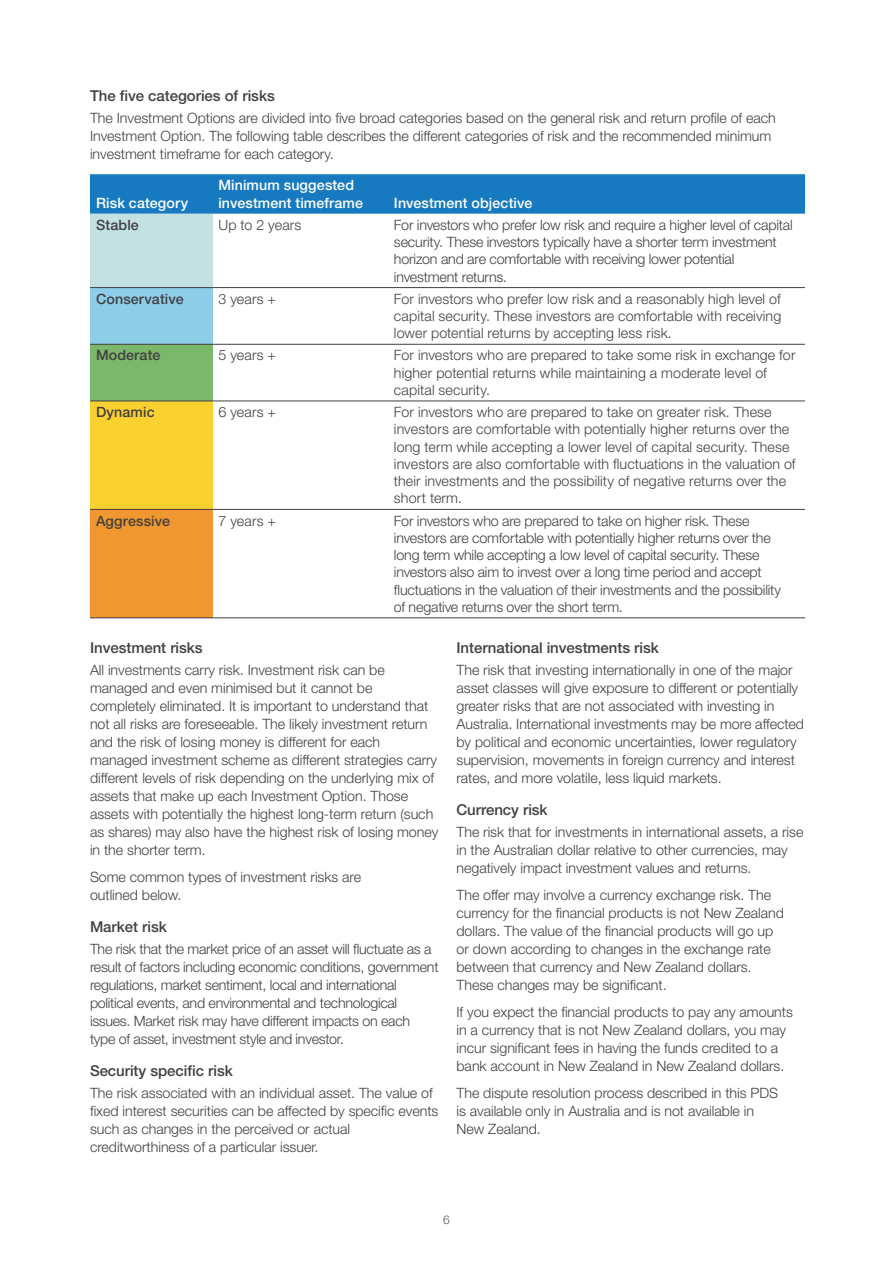
<style>
.page{position:relative;width:893px;height:1263px;background:#fff}
.page>*{position:absolute;margin:0;border:0;box-sizing:border-box;transform-origin:0 0}
.t1{font:500 15px "Helvetica Neue LT Std";letter-spacing:-.005em;color:#414042}
.t2{font:300 14.25px/18px "Helvetica Neue LT Std";letter-spacing:-.005em;color:#414042}
.t3{font:500 14.25px/17.2px "Helvetica Neue LT Std";letter-spacing:.01em;color:#fff}
.t4{font:500 14.25px "Helvetica Neue LT Std";letter-spacing:.01em;color:#414042}
.t5{font:300 12px "Helvetica Neue LT Std";color:#58595b}
</style>
<div class="page">
<div style="left:90px;top:174px;width:715px;height:40px;background:#177ac0"></div>
<div style="left:90px;top:214px;width:122px;height:74px;background:#c4e1e2"></div>
<div style="left:90px;top:288px;width:122px;height:56px;background:#8dcde8"></div>
<div style="left:90px;top:344px;width:122px;height:57px;background:#7bb86a"></div>
<div style="left:90px;top:401px;width:122px;height:108px;background:#fbd130"></div>
<div style="left:90px;top:509px;width:122px;height:109px;background:#f0972f"></div>
<hr style="left:90px;top:287px;width:122px;height:1px;background:#414042">
<hr style="left:212px;top:287px;width:176px;height:1px;background:#414042">
<hr style="left:388px;top:287px;width:417px;height:1px;background:#414042">
<hr style="left:90px;top:344px;width:122px;height:1px;background:#414042">
<hr style="left:212px;top:344px;width:176px;height:1px;background:#414042">
<hr style="left:388px;top:344px;width:417px;height:1px;background:#414042">
<hr style="left:90px;top:401px;width:122px;height:1px;background:#414042">
<hr style="left:212px;top:401px;width:176px;height:1px;background:#414042">
<hr style="left:388px;top:401px;width:417px;height:1px;background:#414042">
<hr style="left:90px;top:509px;width:122px;height:1px;background:#414042">
<hr style="left:212px;top:509px;width:176px;height:1px;background:#414042">
<hr style="left:388px;top:509px;width:417px;height:1px;background:#414042">
<hr style="left:90px;top:618px;width:122px;height:1px;background:#414042">
<hr style="left:212px;top:618px;width:176px;height:1px;background:#414042">
<hr style="left:388px;top:618px;width:417px;height:1px;background:#414042">
<p class="t1" style="left:90px;top:86px;width:186px">The five categories of risks</p>
<p class="t2" style="left:90px;top:109px;width:687px">The Investment Options are divided into five broad categories based on the general risk and return profile of each<br>Investment Option. The following table describes the different categories of risk and the recommended minimum investment timeframe for each category.</p>
<p class="t3" style="left:96px;top:194px;width:94px">Risk category</p>
<p class="t3" style="left:218px;top:177px;width:146px">Minimum suggested investment timeframe</p>
<p class="t3" style="left:394px;top:194px;width:140px">Investment objective</p>
<p class="t4" style="left:96px;top:216px;width:44px">Stable</p>
<p class="t2" style="left:218px;top:215px;width:84px">Up to 2 years</p>
<p class="t2" style="left:394px;top:216px;width:400px;line-height:17.2px">For investors who prefer low risk and require a higher level of capital security. These investors typically have a shorter term investment horizon and are comfortable with receiving lower potential investment returns.</p>
<p class="t4" style="left:96px;top:290px;width:89px">Conservative</p>
<p class="t2" style="left:218px;top:289px;width:59px">3 years +</p>
<p class="t2" style="left:394px;top:290px;width:389px;line-height:17.2px;text-align:justify">For investors who prefer low risk and a reasonably high level of capital security. These investors are comfortable with receiving lower potential returns by accepting less risk.</p>
<p class="t4" style="left:96px;top:347px;width:66px">Moderate</p>
<p class="t2" style="left:218px;top:346px;width:59px">5 years +</p>
<p class="t2" style="left:394px;top:346px;width:403px;line-height:17.2px">For investors who are prepared to take some risk in exchange for higher potential returns while maintaining a moderate level of capital security.</p>
<p class="t4" style="left:96px;top:404px;width:60px">Dynamic</p>
<p class="t2" style="left:218px;top:403px;width:59px">6 years +</p>
<p class="t2" style="left:394px;top:403px;width:403px;line-height:17.2px">For investors who are prepared to take on greater risk. These investors are comfortable with potentially higher returns over the long term while accepting a lower level of capital security. These investors are also comfortable with fluctuations in the valuation of their investments and the possibility of negative returns over the short term.</p>
<p class="t4" style="left:96px;top:512px;width:76px">Aggressive</p>
<p class="t2" style="left:218px;top:511px;width:59px">7 years +</p>
<p class="t2" style="left:394px;top:512px;width:389px;line-height:17.2px">For investors who are prepared to take on higher risk. These investors are comfortable with potentially higher returns over the long term while accepting a low level of capital security. These investors also aim to invest over a long time period and accept fluctuations in the valuation of their investments and the possibility of negative returns over the short term.</p>
<p class="t1" style="left:90px;top:638px;width:114px">Investment risks</p>
<p class="t2" style="left:90px;top:661px;width:350px">All investments carry risk. Investment risk can be managed and even minimised but it cannot be completely eliminated. It is important to understand that not all risks are foreseeable. The likely investment return and the risk of losing money is different for each managed investment scheme as different strategies carry different levels of risk depending on the underlying mix of assets that make up each Investment Option. Those assets with potentially the highest long-term return (such as shares) may also have the highest risk of losing money in the shorter term.</p>
<p class="t2" style="left:90px;top:868px;width:273px">Some common types of investment risks are outlined below.</p>
<p class="t1" style="left:90px;top:917px;width:78px">Market risk</p>
<p class="t2" style="left:90px;top:940px;width:350px">The risk that the market price of an asset will fluctuate as a result of factors including economic conditions, government regulations, market sentiment, local and international political events, and environmental and technological issues. Market risk may have different impacts on each type of asset, investment style and investor.</p>
<p class="t1" style="left:90px;top:1061px;width:144px">Security specific risk</p>
<p class="t2" style="left:90px;top:1084px;width:350px">The risk associated with an individual asset. The value of fixed interest securities can be affected by specific events such as changes in the perceived or actual creditworthiness of a particular issuer.</p>
<p class="t1" style="left:456px;top:638px;width:204px">International investments risk</p>
<p class="t2" style="left:456px;top:661px;width:349px">The risk that investing internationally in one of the major asset classes will give exposure to different or potentially greater risks that are not associated with investing in Australia. International investments may be more affected by political and economic uncertainties, lower regulatory supervision, movements in foreign currency and interest rates, and more volatile, less liquid markets.</p>
<p class="t1" style="left:456px;top:800px;width:93px">Currency risk</p>
<p class="t2" style="left:456px;top:823px;width:348px">The risk that for investments in international assets, a rise in the Australian dollar relative to other currencies, may negatively impact investment values and returns.</p>
<p class="t2" style="left:456px;top:886px;width:329px">The offer may involve a currency exchange risk. The currency for the financial products is not New Zealand dollars. The value of the financial products will go up or down according to changes in the exchange rate between that currency and New Zealand dollars.<br>These changes may be significant.</p>
<p class="t2" style="left:456px;top:1003px;width:338px">If you expect the financial products to pay any amounts in a currency that is not New Zealand dollars, you may incur significant fees in having the funds credited to a bank account in New Zealand in New Zealand dollars.</p>
<p class="t2" style="left:456px;top:1084px;width:323px">The dispute resolution process described in this PDS is available only in Australia and is not available in<br>New Zealand.</p>
<p class="t5" style="left:443px;top:1212px;width:8px">6</p>
</div>
